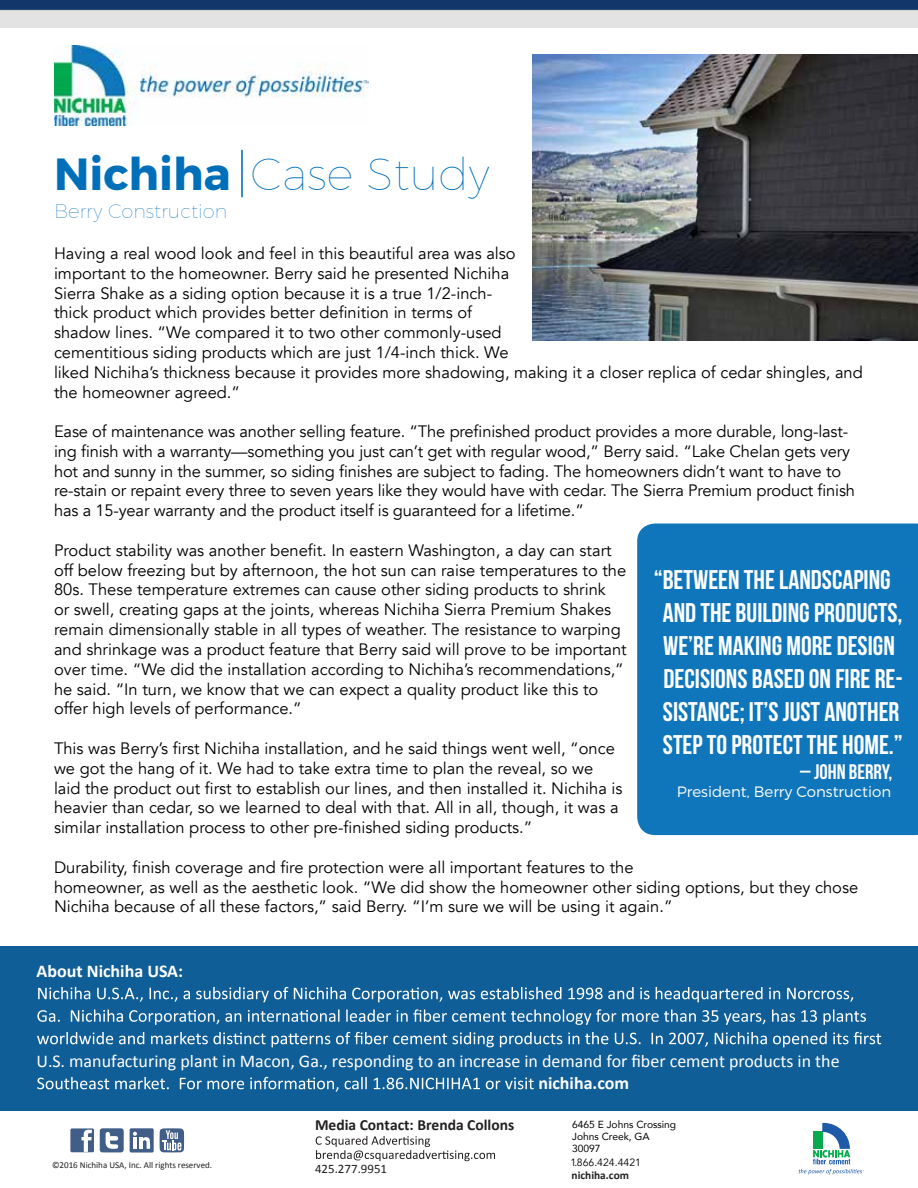
<style>
.page{position:relative;width:918px;height:1188px;background:#fff}
.page>*{position:absolute;margin:0;border:0;box-sizing:border-box;transform-origin:0 0}
.t1{font:100 45px "Montserrat";color:#006fba}
.t2{font:27px/33px "Bebas Neue";color:#fff;text-align:center}
.t3{font:21px "Bebas Neue";color:#fff}
.t4{font:100 19.5px "Montserrat";color:#006fba}
.t5{font:18px "Calibri";color:#fff}
.t6{font:700 18px "Calibri";color:#fff}
.t7{font:16.5px/19.8px "Avenir";color:#000}
.t8{font:700 15.45px "Calibri";color:#221f20}
.t9{font:300 15px "Montserrat";color:#fff}
.t10{font:12.9px "Calibri";color:#221f20}
.t11{font:700 11.4px "Calibri";color:#221f20}
.t12{font:10.5px "Avenir";color:#000}
.t13{font:10.2px/12.3px "Avenir";color:#000}
.t14{font:9px "Calibri";color:#221f20}
.s1{font-weight:700}
</style>
<div class="page">
<div style="left:0;top:946px;width:918px;height:165px;background:#105e97"></div>
<div style="left:637px;top:524px;width:281px;height:311px;background:#1076bc"></div>
<svg style="left:38px;top:987px;width:815px;height:15px"></svg>
<svg style="left:37px;top:1009px;width:829px;height:16px"></svg>
<svg style="left:37px;top:1032px;width:844px;height:15px"></svg>
<svg style="left:37px;top:1077px;width:497px;height:15px"></svg>
<div style="left:0;top:0;width:918px;height:10px;background:#123669"></div>
<div style="left:0;top:10px;width:918px;height:18px;background:#e3e3e3"></div>
<hr style="left:241px;top:150px;width:2px;height:47px;background:#006fba">
<img style="left:54px;top:45px;width:315px;height:80px">
<svg style="left:799px;top:1123px;width:65px;height:51px"></svg>
<svg style="left:316px;top:1136px;width:179px;height:25px"></svg>
<div style="left:70px;top:1128px;width:24px;height:24px;background:#405e87;border-radius:2px"></div>
<svg style="left:81px;top:1130px;width:11px;height:22px"></svg>
<div style="left:130px;top:1128px;width:24px;height:25px;background:#405e87;border-radius:2px"></div>
<svg style="left:133px;top:1132px;width:17px;height:17px"></svg>
<svg style="left:160px;top:1128px;width:24px;height:24px"></svg>
<div style="left:100px;top:1128px;width:24px;height:24px;background:#405e87;border-radius:3px"></div>
<svg style="left:106px;top:1132px;width:12px;height:17px"></svg>
<img style="left:532px;top:54px;width:386px;height:286px">
<h1 class="t1" style="left:54px;top:147px;width:437px"><span class="s1">Nichiha</span> Case Study</h1>
<p class="t4" style="left:54px;top:200px;width:175px">Berry Construction</p>
<p class="t7" style="left:54px;top:244px;width:810px">Having a real wood look and feel in this beautiful area was also<br>important to the homeowner. Berry said he presented Nichiha<br>Sierra Shake as a siding option because it is a true 1/2-inch-<br>thick product which provides better definition in terms of<br>shadow lines. “We compared it to two other commonly-used<br>cementitious siding products which are just 1/4-inch thick. We<br>liked Nichiha’s thickness because it provides more shadowing, making it a closer replica of cedar shingles, and the homeowner agreed.”</p>
<p class="t7" style="left:54px;top:422px;width:803px">Ease of maintenance was another selling feature. “The prefinished product provides a more durable, long-last&shy;ing finish with a warranty—something you just can’t get with regular wood,” Berry said. “Lake Chelan gets very hot and sunny in the summer, so siding finishes are subject to fading. The homeowners didn’t want to have to re-stain or repaint every three to seven years like they would have with cedar. The Sierra Premium product finish has a 15-year warranty and the product itself is guaranteed for a lifetime.”</p>
<p class="t7" style="left:54px;top:541px;width:574px">Product stability was another benefit. In eastern Washington, a day can start off below freezing but by afternoon, the hot sun can raise temperatures to the 80s. These temperature extremes can cause other siding products to shrink<br>or swell, creating gaps at the joints, whereas Nichiha Sierra Premium Shakes remain dimensionally stable in all types of weather. The resistance to warping and shrinkage was a product feature that Berry said will prove to be important over time. “We did the installation according to Nichiha’s recommendations,” he said. “In turn, we know that we can expect a quality product like this to offer high levels of performance.”</p>
<p class="t7" style="left:54px;top:739px;width:570px">This was Berry’s first Nichiha installation, and he said things went well, “once we got the hang of it. We had to take extra time to plan the reveal, so we laid the product out first to establish our lines, and then installed it. Nichiha is heavier than cedar, so we learned to deal with that. All in all, though, it was a similar installation process to other pre-finished siding products.”</p>
<p class="t7" style="left:54px;top:857px;width:806px">Durability, finish coverage and fire protection were all important features to the<br>homeowner, as well as the aesthetic look. “We did show the homeowner other siding options, but they chose<br>Nichiha because of all these factors,” said Berry. “I’m sure we will be using it again.”</p>
<h2 class="t2" style="left:654px;top:563px;width:251px">“BETWEEN THE LANDSCAPING<br>AND THE BUILDING PRODUCTS,<br>WE’RE MAKING MORE DESIGN<br>DECISIONS BASED ON FIRE RE-<br>SISTANCE; IT’S JUST ANOTHER<br>STEP TO PROTECT THE HOME.”</h2>
<p class="t3" style="left:800px;top:761px;width:94px">– JOHN BERRY,</p>
<p class="t9" style="left:677px;top:783px;width:216px">President, Berry Construction</p>
<p class="t6" style="left:37px;top:959px;width:148px">About Nichiha USA:</p>
<p class="t5" style="left:37px;top:1049px;width:805px">U.S. manufacturing plant in Macon, Ga., responding to an increase in demand for fiber cement products in the</p>
<p class="t6" style="left:538px;top:1072px;width:92px">nichiha.com</p>
<p class="t8" style="left:315px;top:1115px;width:201px">Media Contact: Brenda Collons</p>
<p class="t10" style="left:315px;top:1161px;width:74px">425.277.9951</p>
<p class="t13" style="left:572px;top:1118px;width:106px">6465 E Johns Crossing<br>Johns Creek, GA<br>30097</p>
<p class="t14" style="left:52px;top:1159px;width:162px">©2016 Nichiha USA, Inc. All rights reserved.</p>
<p class="t12" style="left:571px;top:1156px;width:72px">1.866.424.4421</p>
<p class="t11" style="left:572px;top:1168px;width:59px">nichiha.com</p>
</div>
